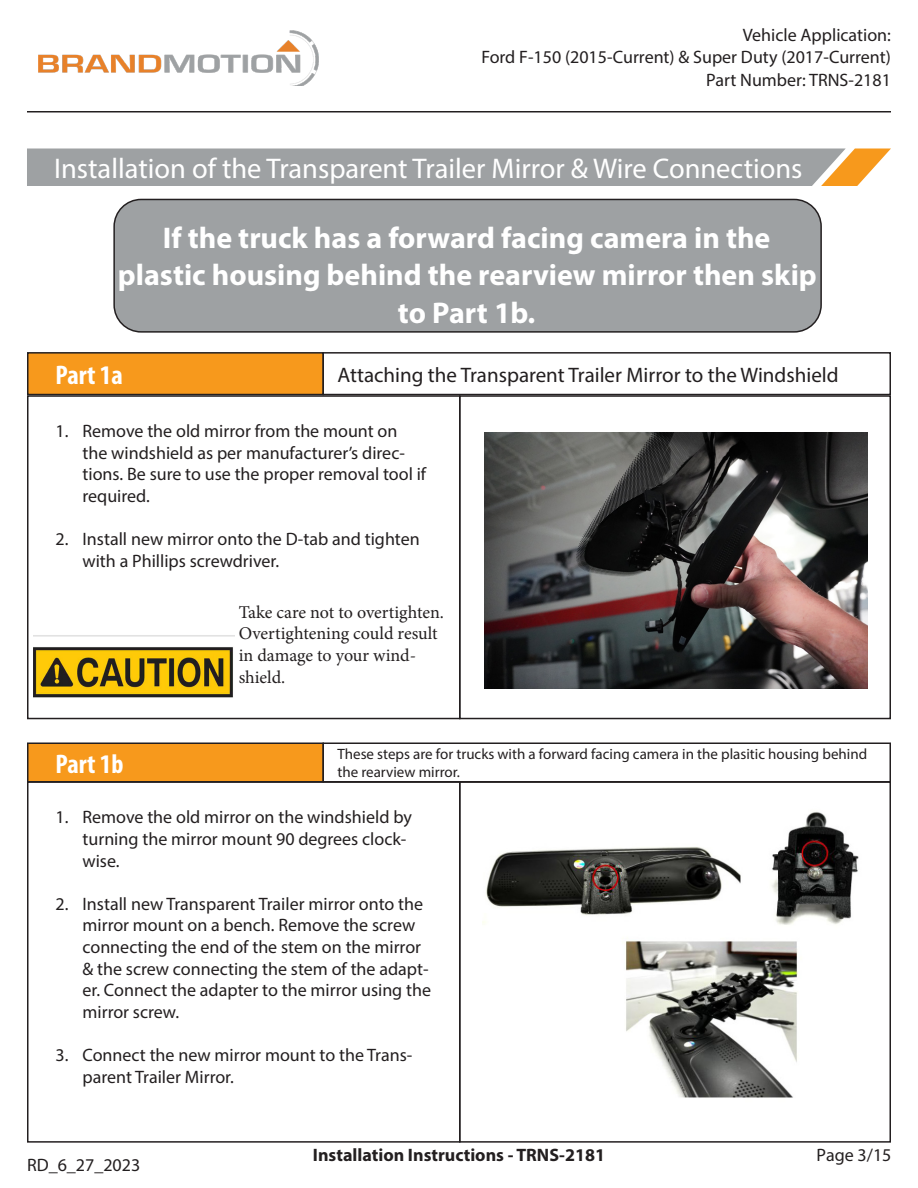
<style>
.page{position:relative;width:918px;height:1188px;background:#fff}
.page>*{position:absolute;margin:0;border:0;box-sizing:border-box;transform-origin:0 0}
.t1{font:700 30px/37.5px "Myriad Pro";color:#fff;text-align:center}
.t2{font:28.5px "Myriad Pro";color:#fff}
.t3{font:700 condensed 27px "Myriad Pro";color:#fff}
.t4{font:21px "Myriad Pro";color:#231f20}
.t5{font:18px/21.6px "Myriad Pro";color:#231f20}
.t6{font:18px/21.6px "Minion Pro";color:#231f20}
.t7{font:700 18px "Myriad Pro";color:#231f20}
.t8{font:15px/18px "Myriad Pro";color:#231f20}
</style>
<div class="page">
<img style="left:38px;top:30px;width:281px;height:56px">
<hr style="left:27px;top:111px;width:864px;height:1px;background:#231f20">
<svg style="left:27px;top:148px;width:864px;height:38px;background:#a5a4a1"></svg>
<div style="left:28px;top:353px;width:295px;height:42px;background:#f7991c"></div>
<div style="left:27px;top:352px;width:297px;height:43px;border:2px solid #231f20"></div>
<div style="left:459px;top:395px;width:432px;height:324px;border:2px solid #231f20"></div>
<div style="left:322px;top:352px;width:569px;height:43px;border:2px solid #231f20"></div>
<div style="left:27px;top:395px;width:433px;height:324px;border:2px solid #231f20"></div>
<img style="left:485px;top:432px;width:382px;height:257px">
<div style="left:114px;top:199px;width:707px;height:133px;background:#9ea1a3;border-radius:27px"></div>
<div style="left:113px;top:199px;width:709px;height:134px;border:2px solid #231f20;border-radius:27px"></div>
<img style="left:33px;top:635px;width:201px;height:63px">
<div style="left:28px;top:743px;width:295px;height:39px;background:#f7991c"></div>
<div style="left:27px;top:742px;width:297px;height:41px;border:2px solid #231f20"></div>
<div style="left:459px;top:781px;width:432px;height:362px;border:2px solid #231f20"></div>
<div style="left:322px;top:742px;width:569px;height:41px;border:2px solid #231f20"></div>
<div style="left:27px;top:781px;width:433px;height:362px;border:2px solid #231f20"></div>
<img style="left:483px;top:811px;width:376px;height:287px">
<p class="t5" style="left:481px;top:23px;width:411px;line-height:22.5px;text-align:right">Vehicle Application:<br>Ford F-150 (2015-Current) &amp; Super Duty (2017-Current)<br>Part Number: TRNS-2181</p>
<p class="t2" style="left:54px;top:151px;width:750px">Installation of the Transparent Trailer Mirror &amp; Wire Connections</p>
<p class="t1" style="left:163px;top:218px;width:609px">If the truck has a forward facing camera in the</p>
<p class="t1" style="left:118px;top:256px;width:700px">plastic housing behind the rearview mirror then skip to Part 1b.</p>
<p class="t3" style="left:56px;top:358px;width:69px">Part 1a</p>
<p class="t4" style="left:338px;top:362px;width:503px">Attaching the Transparent Trailer Mirror to the Windshield</p>
<p class="t5" style="left:82px;top:420px;width:345px;text-indent:-27px">1. Remove the old mirror from the mount on the windshield as per manufacturer’s direc&shy;tions. Be sure to use the proper removal tool if required.</p>
<p class="t5" style="left:82px;top:528px;width:339px;text-indent:-27px">2. Install new mirror onto the D-tab and tighten with a Phillips screwdriver.</p>
<p class="t6" style="left:239px;top:601px;width:207px">Take care not to overtighten.<br>Overtightening could result in damage to your wind&shy;shield.</p>
<p class="t3" style="left:56px;top:747px;width:70px">Part 1b</p>
<p class="t8" style="left:338px;top:745px;width:531px">These steps are for trucks with a forward facing camera in the plasitic housing behind the rearview mirror.</p>
<p class="t5" style="left:82px;top:806px;width:331px;text-indent:-27px">1. Remove the old mirror on the windshield by turning the mirror mount 90 degrees clock&shy;wise.</p>
<p class="t5" style="left:82px;top:893px;width:350px;text-indent:-27px">2. Install new Transparent Trailer mirror onto the mirror mount on a bench. Remove the screw connecting the end of the stem on the mirror &amp; the screw connecting the stem of the adapt&shy;er. Connect the adapter to the mirror using the mirror screw.</p>
<p class="t5" style="left:82px;top:1044px;width:331px;text-indent:-27px">3. Connect the new mirror mount to the Trans&shy;parent Trailer Mirror.</p>
<p class="t5" style="left:27px;top:1154px;width:115px">RD_6_27_2023</p>
<p class="t7" style="left:313px;top:1143px;width:294px">Installation Instructions - TRNS-2181</p>
<p class="t5" style="left:816px;top:1144px;width:77px">Page 3/15</p>
</div>
